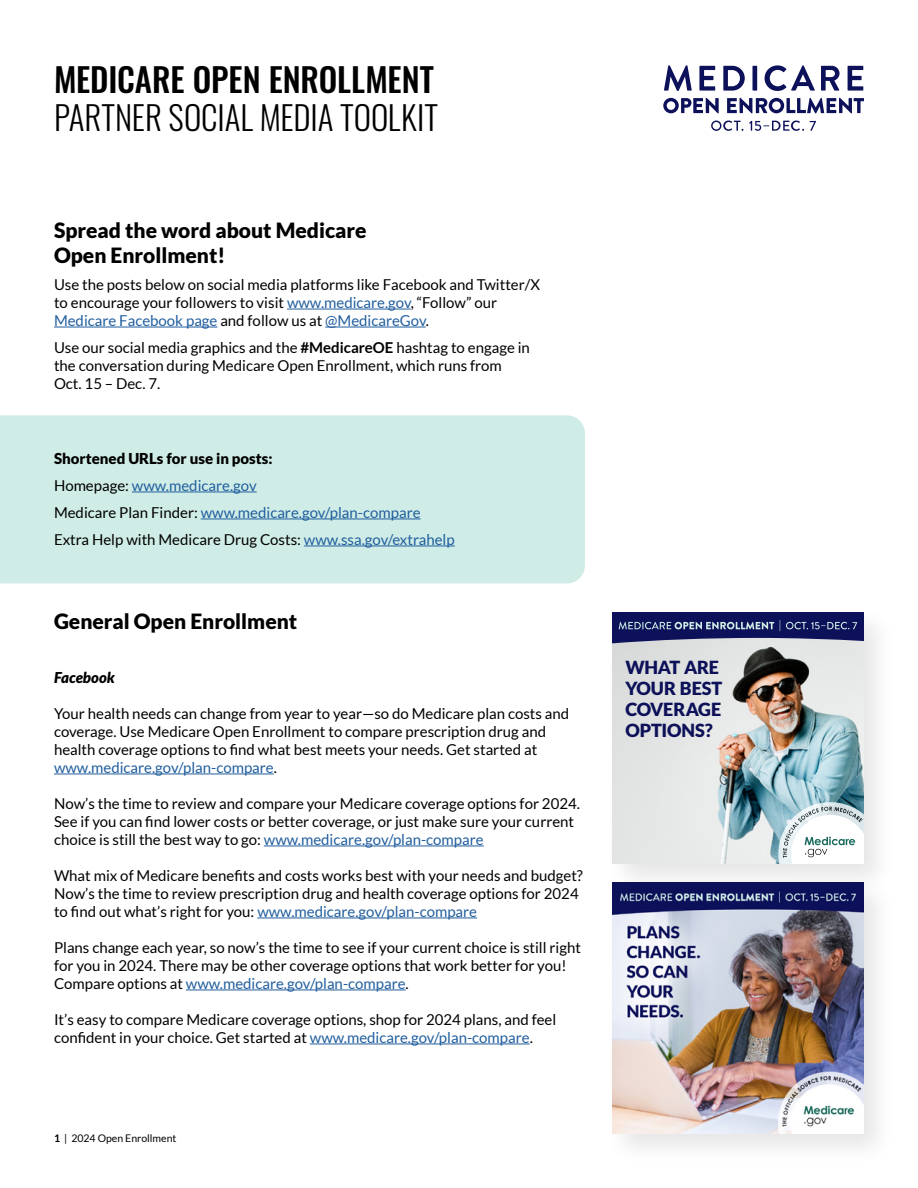
<style>
.page{position:relative;width:918px;height:1188px;background:#fff}
.page>*{position:absolute;margin:0;border:0;box-sizing:border-box;transform-origin:0 0}
.t1{font:300 33px/37.5px "Oswald";color:#000}
.t2{font:900 21px/25.2px "Lato";color:#000}
.t3{font:900 18px/21.3px "Lato";letter-spacing:-.01em;color:#0c1159}
.t4{font:15px/18px "Lato";color:#000}
.t5{font:15px "Lato";color:#215e9e}
.t6{font:900 15px "Lato";color:#000}
.t7{font:italic 900 15px "Lato";color:#000}
.t8{font:10.5px "Lato";color:#000}
.s1{font-weight:500}
.s2{color:#215e9e}
.s3{font-weight:700}
.s4{color:#000}
</style>
<div class="page">
<div style="left:604px;top:605px;width:293px;height:293px;background:#000;opacity:.1"></div>
<img style="left:612px;top:643px;width:252px;height:221px">
<svg style="left:778px;top:802px;width:86px;height:62px"></svg>
<svg style="left:612px;top:612px;width:252px;height:31px;background:#353b74"></svg>
<div style="left:604px;top:875px;width:293px;height:292px;background:#000;opacity:.1"></div>
<img style="left:612px;top:882px;width:252px;height:252px">
<hr style="left:287px;top:309px;width:124px;height:1px;background:#215e9e">
<hr style="left:54px;top:327px;width:163px;height:1px;background:#215e9e">
<hr style="left:325px;top:327px;width:101px;height:1px;background:#215e9e">
<div style="left:0;top:415px;width:585px;height:168px;background:#cfede6"></div>
<hr style="left:132px;top:492px;width:125px;height:1px;background:#215e9e">
<hr style="left:201px;top:519px;width:220px;height:1px;background:#215e9e">
<hr style="left:304px;top:546px;width:151px;height:1px;background:#215e9e">
<svg style="left:663px;top:98px;width:56px;height:15px"></svg>
<svg style="left:727px;top:98px;width:137px;height:15px"></svg>
<svg style="left:664px;top:65px;width:28px;height:26px"></svg>
<svg style="left:699px;top:66px;width:16px;height:25px"></svg>
<svg style="left:723px;top:66px;width:22px;height:25px"></svg>
<hr style="left:753px;top:66px;width:4px;height:25px;background:#0c1159">
<svg style="left:764px;top:65px;width:51px;height:26px"></svg>
<svg style="left:821px;top:66px;width:19px;height:25px"></svg>
<svg style="left:848px;top:66px;width:15px;height:25px"></svg>
<svg style="left:711px;top:121px;width:32px;height:10px"></svg>
<svg style="left:749px;top:121px;width:55px;height:10px"></svg>
<svg style="left:810px;top:121px;width:6px;height:10px"></svg>
<hr style="left:54px;top:774px;width:220px;height:1px;background:#215e9e">
<hr style="left:264px;top:846px;width:220px;height:1px;background:#215e9e">
<hr style="left:257px;top:918px;width:220px;height:1px;background:#215e9e">
<hr style="left:186px;top:990px;width:220px;height:1px;background:#215e9e">
<hr style="left:310px;top:1044px;width:220px;height:1px;background:#215e9e">
<h1 class="t1" style="left:54px;top:58px;width:386px"><span class="s1">MEDICARE OPEN ENROLLMENT<br></span>PARTNER SOCIAL MEDIA TOOLKIT</h1>
<h2 class="t2" style="left:54px;top:217px;width:314px">Spread the word about Medicare<br>Open Enrollment!</h2>
<p class="t4" style="left:54px;top:275px;width:488px">Use the posts below on social media platforms like Facebook and Twitter/X to encourage your followers to visit <span class="s2">www.medicare.gov</span>, “Follow” our<br><span class="s2">Medicare Facebook page</span> and follow us at <span class="s2">@MedicareGov</span>.</p>
<p class="t4" style="left:54px;top:338px;width:477px">Use our social media graphics and the <span class="s3">#MedicareOE</span> hashtag to engage in the conversation during Medicare Open Enrollment, which runs from<br>Oct. 15 – Dec. 7.</p>
<p class="t6" style="left:54px;top:450px;width:220px">Shortened URLs for use in posts:</p>
<p class="t5" style="left:54px;top:477px;width:204px"><span class="s4">Homepage:</span> www.medicare.gov</p>
<p class="t5" style="left:54px;top:504px;width:368px"><span class="s4">Medicare Plan Finder:</span> www.medicare.gov/plan-compare</p>
<p class="t4" style="left:54px;top:530px;width:402px">Extra Help with Medicare Drug Costs: <span class="s2">www.ssa.gov/extrahelp</span></p>
<h2 class="t2" style="left:54px;top:608px;width:245px">General Open Enrollment</h2>
<h3 class="t7" style="left:54px;top:669px;width:62px">Facebook</h3>
<p class="t4" style="left:54px;top:704px;width:517px">Your health needs can change from year to year—so do Medicare plan costs and coverage. Use Medicare Open Enrollment to compare prescription drug and health coverage options to find what best meets your needs. Get started at <span class="s2">www.medicare.gov/plan-compare</span>.</p>
<p class="t4" style="left:54px;top:794px;width:527px">Now’s the time to review and compare your Medicare coverage options for 2024.<br>See if you can find lower costs or better coverage, or just make sure your current choice is still the best way to go: <span class="s2">www.medicare.gov/plan-compare</span></p>
<p class="t4" style="left:54px;top:866px;width:530px">What mix of Medicare benefits and costs works best with your needs and budget?<br>Now’s the time to review prescription drug and health coverage options for 2024 to find out what’s right for you: <span class="s2">www.medicare.gov/plan-compare</span></p>
<p class="t4" style="left:54px;top:938px;width:529px">Plans change each year, so now’s the time to see if your current choice is still right for you in 2024. There may be other coverage options that work better for you!<br>Compare options at <span class="s2">www.medicare.gov/plan-compare</span>.</p>
<p class="t4" style="left:54px;top:1010px;width:504px">It’s easy to compare Medicare coverage options, shop for 2024 plans, and feel confident in your choice. Get started at <span class="s2">www.medicare.gov/plan-compare</span>.</p>
<p class="t8" style="left:54px;top:1133px;width:124px"><span class="s3">1</span> | 2024 Open Enrollment</p>
<p class="t3" style="left:625px;top:656px;width:98px">WHAT ARE<br>YOUR BEST<br>COVERAGE<br>OPTIONS?</p>
</div>
